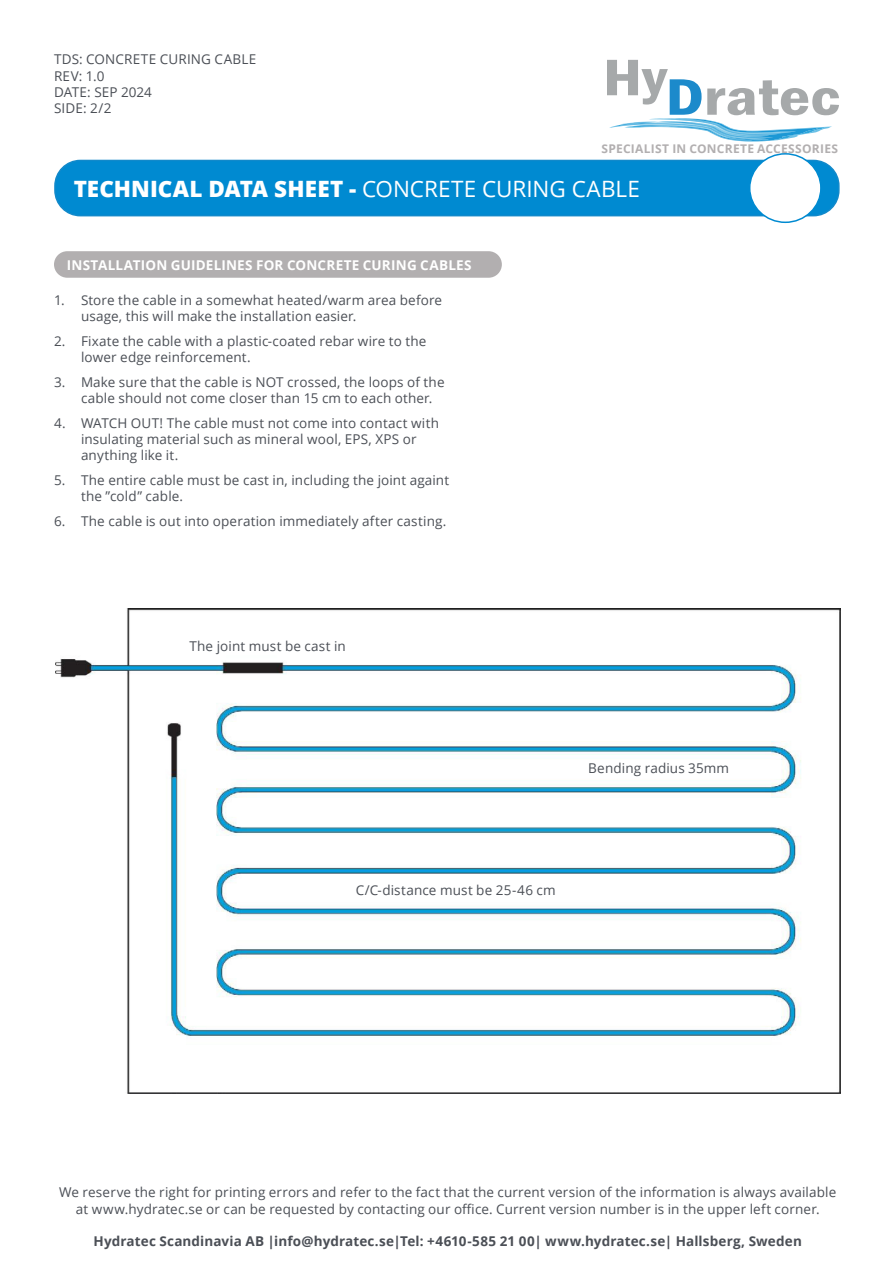
<style>
.page{position:relative;width:893px;height:1263px;background:#fff}
.page>*{position:absolute;margin:0;border:0;box-sizing:border-box;transform-origin:0 0}
.TDS_bold{font:800 22.5px "Open Sans";letter-spacing:.005em;color:#fff}
.Text{font:13.5px/16.2px "Open Sans";letter-spacing:.01em;color:#4b4f56}
.Text-2{font:700 13.5px "Open Sans";letter-spacing:.01em;color:#4b4f56}
.Under_rubrik{font:700 13.5px "Open Sans";letter-spacing:.015em;color:#fff}
.Text-3{font:700 12px "Open Sans";letter-spacing:.02em;color:#b2afb0}
.s1{font-weight:400}
</style>
<div class="page">
<div style="left:55px;top:160px;width:784px;height:56px;background:#008ad1;border-radius:25px"></div>
<div style="left:54px;top:160px;width:786px;height:56px;border:2px solid #1289ca;border-radius:25px"></div>
<div style="left:750px;top:154px;width:71px;height:68px;background:#fff;border-radius:50%"></div>
<div style="left:749px;top:153px;width:73px;height:70px;border:2px solid #008ad1;border-radius:50%"></div>
<svg style="left:607px;top:60px;width:232px;height:82px"></svg>
<div style="left:54px;top:251px;width:448px;height:27px;background:#b2afb0;border-radius:13px"></div>
<img style="left:55px;top:608px;width:785px;height:486px">
<p class="Text" style="left:54px;top:51px;width:204px">TDS: CONCRETE CURING CABLE</p>
<p class="Text" style="left:54px;top:67px;width:52px">REV: 1.0</p>
<p class="Text" style="left:54px;top:83px;width:100px">DATE: SEP 2024</p>
<p class="Text" style="left:54px;top:100px;width:59px">SIDE: 2/2</p>
<p class="Text-3" style="left:601px;top:140px;width:238px">SPECIALIST IN CONCRETE ACCESSORIES</p>
<p class="TDS_bold" style="left:74px;top:172px;width:568px">TECHNICAL DATA SHEET - <span class="s1">CONCRETE CURING CABLE</span></p>
<p class="Under_rubrik" style="left:67px;top:255px;width:406px">INSTALLATION GUIDELINES FOR CONCRETE CURING CABLES</p>
<p class="Text" style="left:81px;top:292px;width:363px;text-indent:-27px">1. Store the cable in a somewhat heated/warm area before usage, this will make the installation easier.</p>
<p class="Text" style="left:81px;top:333px;width:347px;text-indent:-27px">2. Fixate the cable with a plastic-coated rebar wire to the lower edge reinforcement.</p>
<p class="Text" style="left:81px;top:374px;width:365px;text-indent:-27px">3. Make sure that the cable is NOT crossed, the loops of the cable should not come closer than 15 cm to each other.</p>
<p class="Text" style="left:81px;top:414px;width:359px;text-indent:-27px">4. WATCH OUT! The cable must not come into contact with insulating material such as mineral wool, EPS, XPS or anything like it.</p>
<p class="Text" style="left:81px;top:472px;width:370px;text-indent:-27px">5. The entire cable must be cast in, including the joint againt the ”cold” cable.</p>
<p class="Text" style="left:54px;top:513px;width:394px">6. The cable is out into operation immediately after casting.</p>
<p class="Text" style="left:189px;top:637px;width:158px">The joint must be cast in</p>
<p class="Text" style="left:588px;top:760px;width:142px">Bending radius 35mm</p>
<p class="Text" style="left:356px;top:881px;width:201px">C/C-distance must be 25-46 cm</p>
<p class="Text" style="left:59px;top:1184px;width:779px;text-align:center">We reserve the right for printing errors and refer to the fact that the current version of the information is always available at www.hydratec.se or can be requested by contacting our office. Current version number is in the upper left corner.</p>
<p class="Text-2" style="left:94px;top:1232px;width:710px">Hydratec Scandinavia AB |info@hydratec.se|Tel: +4610-585 21 00| www.hydratec.se| Hallsberg, Sweden</p>
</div>
